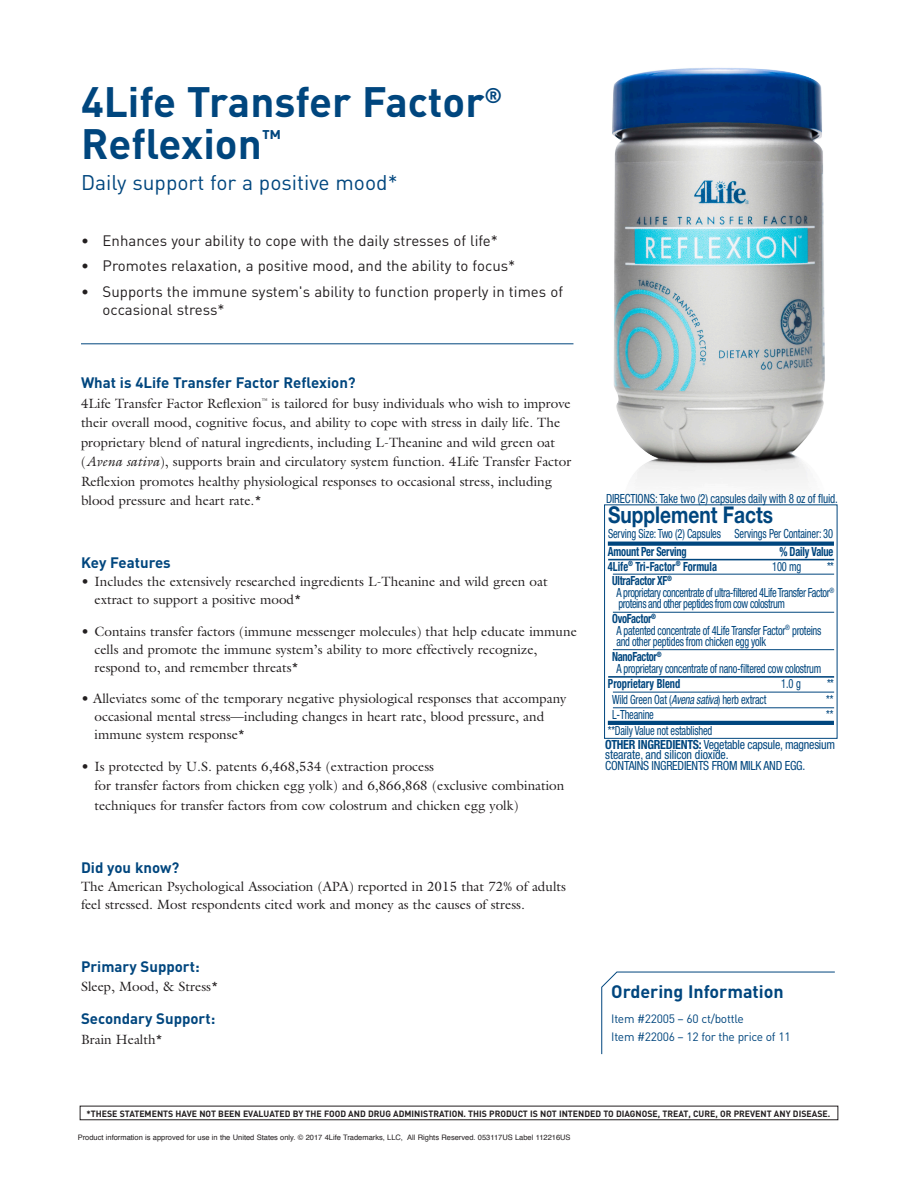
<style>
.page{position:relative;width:918px;height:1188px;background:#fff}
.page>*{position:absolute;margin:0;border:0;box-sizing:border-box;transform-origin:0 0}
.t1{font:700 42px/42px "DIN";color:#00467e}
.t2{font:700 23.1px "Helvetica Neue LT Std";color:#00467e;scale:.83 1}
.t3{font:21px "DIN";color:#00467e}
.t4{font:700 17.85px "DIN";color:#00467e}
.t5{font:15px/18px "DIN";color:#231f20}
.t6{font:700 15px "DIN";color:#00467e}
.t7{font:13.5px/19.5px "Galliard Std";color:#231f20}
.t8{font:condensed 12.6px/11.6px "Helvetica Neue LT Std";letter-spacing:-.025em;color:#00467e;scale:.83 1}
.t9{font:condensed 12.6px/10.5px "Helvetica Neue LT Std";letter-spacing:-.025em;color:#00467e;scale:.95 1}
.t10{font:condensed 12.6px "Helvetica Neue LT Std";letter-spacing:-.025em;color:#00467e;scale:.88 1}
.t11{font:700 condensed 12.6px "Helvetica Neue LT Std";color:#00467e;scale:.83 1}
.t12{font:700 condensed 12.6px "Helvetica Neue LT Std";letter-spacing:-.02em;color:#00467e;scale:.83 1}
.t13{font:12px/18px "DIN";letter-spacing:-.025em;color:#00467e}
.t14{font:700 9px "DIN";color:#231f20}
.t15{font:7.5px "Helvetica";color:#231f20}
.s1{font-style:italic}
.s2{font-weight:700}
</style>
<div class="page">
<img style="left:554px;top:68px;width:271px;height:415px">
<svg style="left:407px;top:1105px;width:107px;height:1px"></svg>
<div style="left:80px;top:1106px;width:758px;height:14px;border:1px solid #231f20"></div>
<hr style="left:81px;top:343px;width:492px;height:1px;background:#00467e">
<svg style="left:601px;top:972px;width:234px;height:82px"></svg>
<div style="left:604px;top:504px;width:234px;height:235px;border:1px solid #00467e"></div>
<svg style="left:608px;top:542px;width:226px;height:4px"></svg>
<hr style="left:608px;top:721px;width:226px;height:4px;background:#00467e">
<hr style="left:608px;top:559px;width:226px;height:1px;background:#00467e">
<hr style="left:608px;top:676px;width:226px;height:2px;background:#00467e">
<hr style="left:613px;top:574px;width:221px;height:1px;background:#00467e">
<hr style="left:613px;top:612px;width:221px;height:1px;background:#00467e">
<hr style="left:613px;top:649px;width:221px;height:1px;background:#00467e">
<hr style="left:613px;top:692px;width:221px;height:1px;background:#00467e">
<hr style="left:613px;top:708px;width:221px;height:1px;background:#00467e">
<p class="t1" style="left:81px;top:79px;width:423px">4Life Transfer Factor<sup>®<br></sup>Reflexion<sup>™</sup></p>
<p class="t3" style="left:81px;top:169px;width:318px">Daily support for a positive mood*</p>
<p class="t5" style="left:81px;top:231px;width:418px">• Enhances your ability to cope with the daily stresses of life*</p>
<p class="t5" style="left:81px;top:257px;width:436px">• Promotes relaxation, a positive mood, and the ability to focus*</p>
<p class="t5" style="left:103px;top:282px;width:462px;text-indent:-22px">• Supports the immune system's ability to function properly in times of occasional stress*</p>
<p class="t6" style="left:81px;top:373px;width:276px">What is 4Life Transfer Factor Reflexion?</p>
<p class="t7" style="left:81px;top:393px;width:492px">4Life Transfer Factor Reflexion<sup>™</sup> is tailored for busy individuals who wish to improve their overall mood, cognitive focus, and ability to cope with stress in daily life. The proprietary blend of natural ingredients, including L-Theanine and wild green oat (<span class="s1">Avena sativa</span>), supports brain and circulatory system function. 4Life Transfer Factor Reflexion promotes healthy physiological responses to occasional stress, including blood pressure and heart rate.*</p>
<p class="t6" style="left:81px;top:553px;width:91px">Key Features</p>
<p class="t7" style="left:94px;top:573px;width:455px;line-height:18px;text-indent:-14px">• Includes the extensively researched ingredients L-Theanine and wild green oat extract to support a positive mood*</p>
<p class="t7" style="left:94px;top:622px;width:484px;line-height:18px;text-indent:-14px">• Contains transfer factors (immune messenger molecules) that help educate immune cells and promote the immune system’s ability to more effectively recognize, respond to, and remember threats*</p>
<p class="t7" style="left:94px;top:690px;width:473px;line-height:18px;text-indent:-14px">• Alleviates some of the temporary negative physiological responses that accompany occasional mental stress—including changes in heart rate, blood pressure, and immune system response*</p>
<p class="t7" style="left:94px;top:756px;width:471px;text-indent:-14px">• Is protected by U.S. patents 6,468,534 (extraction process<br>for transfer factors from chicken egg yolk) and 6,866,868 (exclusive combination techniques for transfer factors from cow colostrum and chicken egg yolk)</p>
<p class="t6" style="left:81px;top:858px;width:100px">Did you know?</p>
<p class="t7" style="left:81px;top:877px;width:487px;line-height:18px">The American Psychological Association (APA) reported in 2015 that 72% of adults feel stressed. Most respondents cited work and money as the causes of stress.</p>
<p class="t6" style="left:81px;top:957px;width:120px">Primary Support:</p>
<p class="t7" style="left:81px;top:977px;width:139px">Sleep, Mood, &amp; Stress*</p>
<p class="t6" style="left:81px;top:1009px;width:136px">Secondary Support:</p>
<p class="t7" style="left:81px;top:1029px;width:83px">Brain Health*</p>
<p class="t10" style="left:606px;top:491px;width:265px">DIRECTIONS: Take two (2) capsules daily with 8 oz of fluid.</p>
<p class="t2" style="left:608px;top:501px;width:200px">Supplement Facts</p>
<p class="t8" style="left:608px;top:528px;width:273px">Serving Size: Two (2) Capsules Servings Per Container: 30</p>
<p class="t12" style="left:608px;top:544px;width:96px">Amount Per Serving</p>
<p class="t12" style="left:779px;top:544px;width:67px">% Daily Value</p>
<p class="t11" style="left:608px;top:558px;width:133px">4Life<sup>®</sup> Tri-Factor<sup>®</sup> Formula</p>
<p class="t8" style="left:772px;top:560px;width:36px">100 mg</p>
<p class="t8" style="left:827px;top:560px;width:10px">**</p>
<p class="t8" style="left:616px;top:575px;width:264px;text-indent:-4px"><span class="s2">UltraFactor XF</span><sup>®<br></sup>A proprietary concentrate of ultra-filtered 4Life Transfer Factor<sup>® </sup>proteins and other peptides from cow colostrum</p>
<p class="t8" style="left:616px;top:613px;width:249px;text-indent:-4px"><span class="s2">OvoFactor</span><sup>®<br></sup>A patented concentrate of 4Life Transfer Factor<sup>®</sup> proteins and other peptides from chicken egg yolk</p>
<p class="t8" style="left:616px;top:651px;width:248px;text-indent:-4px"><span class="s2">NanoFactor</span><sup>®<br></sup>A proprietary concentrate of nano-filtered cow colostrum</p>
<p class="t11" style="left:608px;top:676px;width:89px">Proprietary Blend</p>
<p class="t8" style="left:781px;top:678px;width:25px">1.0 g</p>
<p class="t8" style="left:827px;top:678px;width:10px">**</p>
<p class="t8" style="left:612px;top:694px;width:187px">Wild Green Oat (<span class="s1">Avena sativa</span>) herb extract</p>
<p class="t8" style="left:826px;top:694px;width:10px">**</p>
<p class="t8" style="left:612px;top:709px;width:52px">L-Theanine</p>
<p class="t8" style="left:826px;top:709px;width:10px">**</p>
<p class="t8" style="left:608px;top:724px;width:127px">**Daily Value not established</p>
<p class="t9" style="left:605px;top:739px;width:244px"><span class="s2">OTHER INGREDIENTS:</span> Vegetable capsule, magnesium stearate, and silicon dioxide.<br>CONTAINS INGREDIENTS FROM MILK AND EGG.</p>
<p class="t4" style="left:611px;top:980px;width:174px">Ordering Information</p>
<p class="t13" style="left:611px;top:1010px;width:181px">Item #22005 – 60 ct/bottle<br>Item #22006 – 12 for the price of 11</p>
<p class="t14" style="left:86px;top:1108px;width:745px">*THESE STATEMENTS HAVE NOT BEEN EVALUATED BY THE FOOD AND DRUG ADMINISTRATION. THIS PRODUCT IS NOT INTENDED TO DIAGNOSE, TREAT, CURE, OR PREVENT ANY DISEASE.</p>
<p class="t15" style="left:78px;top:1132px;width:494px">Product information is approved for use in the United States only. © 2017 4Life Trademarks, LLC, All Rights Reserved. 053117US Label 112216US</p>
</div>
